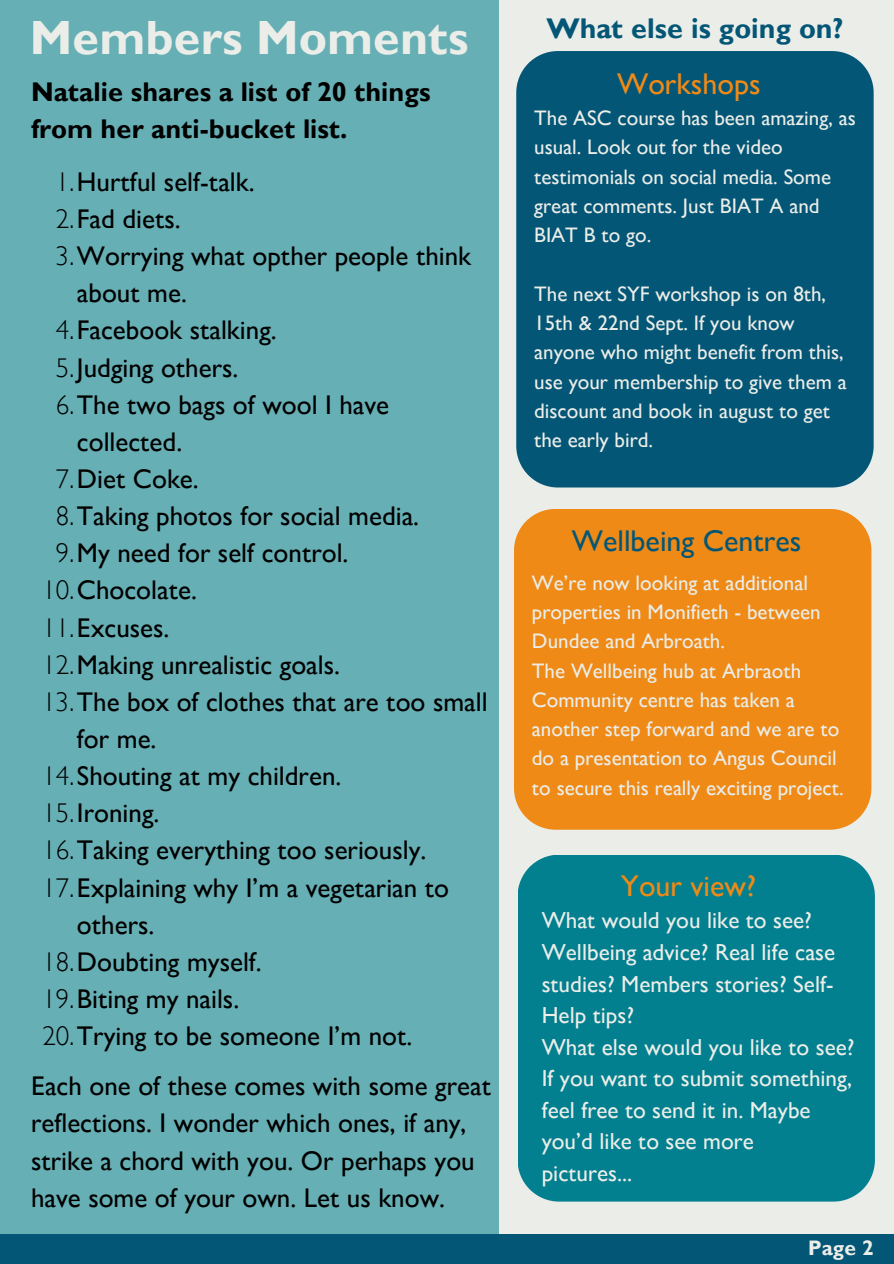
<style>
.page{position:relative;width:894px;height:1264px;background:#fff}
.page>*{position:absolute;margin:0;border:0;box-sizing:border-box;transform-origin:0 0}
.t1{font:700 48px "Gill Sans MT Std";color:#ebede8}
.t2{font:500 30px "Gill Sans MT Std";color:#ef8a17}
.t3{font:500 30px "Gill Sans MT Std";color:#045676}
.t4{font:700 28.5px "Gill Sans MT Std";color:#045676}
.t5{font:500 27px/37.2px "Gill Sans MT Std";color:#000}
.t6{font:700 27px/37.2px "Gill Sans MT Std";color:#000}
.t7{font:500 23.1px/31.5px "Gill Sans MT Std";color:#ebede8}
.t8{font:500 21px/29.2px "Gill Sans MT Std";color:#ebede8}
.t9{font:700 21px "Gill Sans MT Std";color:#ebede8}
.s1{font-weight:300}
</style>
<div class="page">
<div style="left:0;top:0;width:893px;height:1263px;background:#ebede8"></div>
<div style="left:0;top:1234px;width:893px;height:29px;background:#045676"></div>
<div style="left:0;top:0;width:498px;height:1233px;background:#66afb5"></div>
<div style="left:516px;top:51px;width:357px;height:436px;background:#045676"></div>
<div style="left:514px;top:509px;width:357px;height:320px;background:#ef8a17"></div>
<div style="left:518px;top:855px;width:356px;height:346px;background:#028090"></div>
<h2 class="t1" style="left:30px;top:21px;width:440px">Members Moments</h2>
<h1 class="t6" style="left:31px;top:77px;width:401px">Natalie shares a list of 20 things from her anti-bucket list.</h1>
<p class="t5" style="left:56px;top:167px;width:200px"><span class="s1">1.</span>Hurtful self-talk.</p>
<p class="t5" style="left:56px;top:204px;width:126px"><span class="s1">2.</span>Fad diets.</p>
<p class="t5" style="left:77px;top:241px;width:395px;text-indent:-21px"><span class="s1">3.</span>Worrying what opther people think about me.</p>
<p class="t5" style="left:56px;top:316px;width:222px"><span class="s1">4.</span>Facebook stalking.</p>
<p class="t5" style="left:56px;top:353px;width:184px"><span class="s1">5.</span>Judging others.</p>
<p class="t5" style="left:77px;top:390px;width:313px;text-indent:-21px"><span class="s1">6.</span>The two bags of wool I have collected.</p>
<p class="t5" style="left:56px;top:464px;width:144px"><span class="s1">7.</span>Diet Coke.</p>
<p class="t5" style="left:56px;top:501px;width:364px"><span class="s1">8.</span>Taking photos for social media.</p>
<p class="t5" style="left:56px;top:538px;width:294px"><span class="s1">9.</span>My need for self control.</p>
<p class="t5" style="left:42px;top:576px;width:156px"><span class="s1">10.</span>Chocolate.</p>
<p class="t5" style="left:42px;top:613px;width:128px"><span class="s1">11.</span>Excuses.</p>
<p class="t5" style="left:42px;top:650px;width:299px"><span class="s1">12.</span>Making unrealistic goals.</p>
<p class="t5" style="left:77px;top:687px;width:412px;text-indent:-34px"><span class="s1">13.</span>The box of clothes that are too small for me.</p>
<p class="t5" style="left:42px;top:761px;width:300px"><span class="s1">14.</span>Shouting at my children.</p>
<p class="t5" style="left:42px;top:798px;width:118px"><span class="s1">15.</span>Ironing.</p>
<p class="t5" style="left:42px;top:835px;width:385px"><span class="s1">16.</span>Taking everything too seriously.</p>
<p class="t5" style="left:77px;top:873px;width:373px;text-indent:-34px"><span class="s1">17.</span>Explaining why I’m a vegetarian to others.</p>
<p class="t5" style="left:42px;top:947px;width:221px"><span class="s1">18.</span>Doubting myself.</p>
<p class="t5" style="left:42px;top:984px;width:198px"><span class="s1">19.</span>Biting my nails.</p>
<h2 class="t5" style="left:42px;top:1021px;width:371px"><span class="s1">20.</span>Trying to be someone I’m not.</h2>
<h2 class="t5" style="left:31px;top:1071px;width:461px">Each one of these comes with some great reflections. I wonder which ones, if any, strike a chord with you. Or perhaps you have some of your own. Let us know.</h2>
<h2 class="t4" style="left:546px;top:19px;width:298px">What else is going on?</h2>
<p class="t2" style="left:617px;top:73px;width:145px">Workshops</p>
<p class="t8" style="left:534px;top:107px;width:323px">The ASC course has been amazing, as usual. Look out for the video testimonials on social media. Some great comments. Just BIAT A and<br>BIAT B to go.</p>
<h2 class="t8" style="left:534px;top:282px;width:314px">The next SYF workshop is on 8th,<br>15th &amp; 22nd Sept. If you know anyone who might benefit from this, use your membership to give them a discount and book in august to get the early bird.</h2>
<p class="t3" style="left:571px;top:530px;width:231px">Wellbeing Centres</p>
<p class="t8" style="left:532px;top:571px;width:290px">We’re now looking at additional properties in Monifieth - between<br>Dundee and Arbroath.</p>
<h2 class="t8" style="left:532px;top:659px;width:313px">The Wellbeing hub at Arbraoth Community centre has taken a another step forward and we are to do a presentation to Angus Council to secure this really exciting project.</h2>
<p class="t2" style="left:620px;top:875px;width:137px">Your view?</p>
<p class="t7" style="left:541px;top:908px;width:295px">What would you like to see?<br>Wellbeing advice? Real life case studies? Members stories? Self-<br>Help tips?</p>
<p class="t7" style="left:541px;top:1034px;width:314px">What else would you like to see?<br>If you want to submit something, feel free to send it in. Maybe you’d like to see more<br>pictures...</p>
<p class="t9" style="left:807px;top:1240px;width:67px">Page 2</p>
</div>
